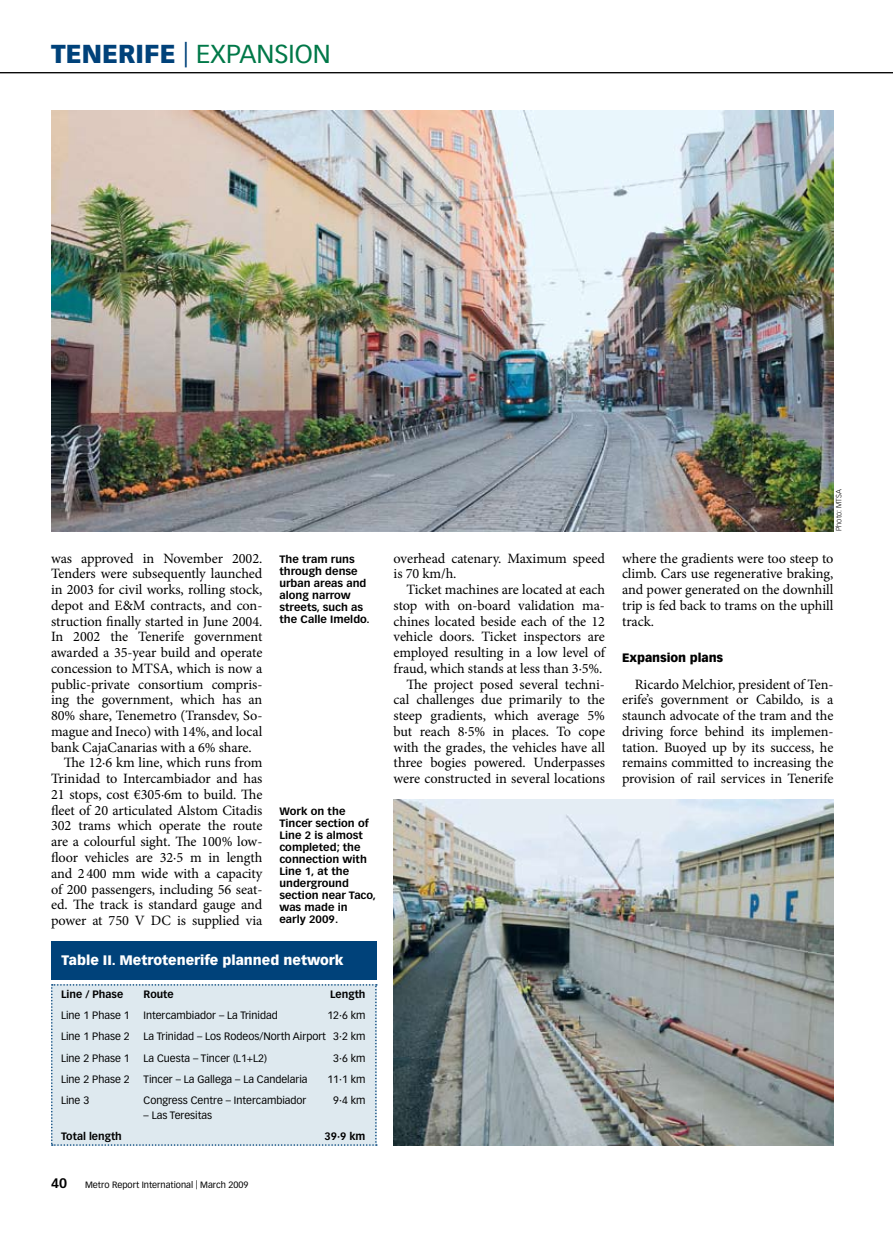
<style>
.page{position:relative;width:893px;height:1234px;background:#fff}
.page>*{position:absolute;margin:0;border:0;box-sizing:border-box;transform-origin:0 0}
.t1{font:25.5px "Vectora LT Std";color:#007848}
.t2{font:14.25px/15.8px "Minion Pro";letter-spacing:-.005em;color:#000;text-align:justify}
.t3{font:900 13.5px "Vectora LT Std";color:#fff}
.t4{font:700 13.5px "Vectora LT Std";color:#000}
.t5{font:900 12px "Vectora LT Std";letter-spacing:-.005em;color:#000}
.t6{font:10.5px "Vectora LT Std";color:#000}
.t7{font:700 10.5px/12px "Vectora LT Std";color:#000;scale:1.04 1}
.t8{font:700 10.5px "Vectora LT Std";color:#000}
.t9{font:9px "Vectora LT Std";color:#000}
.t10{font:300 7.5px "Vectora LT Std";color:#000}
.s1{font-weight:900;color:#00427a}
.s2{color:#00427a}
</style>
<div class="page">
<hr style="left:0;top:72px;width:893px;height:1px;background:#000">
<div style="left:51px;top:984px;width:326px;height:161px;background:#dee9ef"></div>
<div style="left:51px;top:940px;width:326px;height:39px;background:#00427a"></div>
<img style="left:51px;top:111px;width:782px;height:420px">
<img style="left:394px;top:799px;width:439px;height:346px">
<h1 class="t1" style="left:51px;top:39px;width:281px"><span class="s1">tenerife</span> <span class="s2">|</span> expansion</h1>
<p class="t2" style="left:51px;top:550px;width:213px">was approved in November 2002.</p>
<p class="t2" style="left:51px;top:566px;width:213px">Tenders were subsequently launched</p>
<p class="t2" style="left:51px;top:581px;width:213px">in 2003 for civil works, rolling stock,</p>
<p class="t2" style="left:51px;top:597px;width:213px">depot and E&amp;M contracts, and con-</p>
<p class="t2" style="left:51px;top:613px;width:213px">struction finally started in June 2004.</p>
<p class="t2" style="left:51px;top:629px;width:213px">In 2002 the Tenerife government</p>
<p class="t2" style="left:51px;top:644px;width:213px">awarded a 35-year build and operate</p>
<p class="t2" style="left:51px;top:660px;width:213px">concession to MTSA, which is now a</p>
<p class="t2" style="left:51px;top:676px;width:213px">public-private consortium compris-</p>
<p class="t2" style="left:51px;top:692px;width:213px">ing the government, which has an</p>
<p class="t2" style="left:51px;top:707px;width:213px">80% share, Tenemetro (Transdev, So-</p>
<p class="t2" style="left:51px;top:723px;width:213px">mague and Ineco) with 14%, and local</p>
<p class="t2" style="left:51px;top:739px;width:202px">bank CajaCanarias with a 6% share.</p>
<p class="t2" style="left:64px;top:755px;width:200px">The 12·6 km line, which runs from</p>
<p class="t2" style="left:51px;top:770px;width:213px">Trinidad to Intercambiador and has</p>
<p class="t2" style="left:51px;top:786px;width:213px">21 stops, cost €305·6m to build. The</p>
<p class="t2" style="left:51px;top:802px;width:213px">fleet of 20 articulated Alstom Citadis</p>
<p class="t2" style="left:51px;top:818px;width:213px">302 trams which operate the route</p>
<p class="t2" style="left:51px;top:833px;width:213px">are a colourful sight. The 100% low-</p>
<p class="t2" style="left:51px;top:849px;width:213px">floor vehicles are 32·5 m in length</p>
<p class="t2" style="left:51px;top:865px;width:213px">and 2400 mm wide with a capacity</p>
<p class="t2" style="left:51px;top:880px;width:213px">of 200 passengers, including 56 seat-</p>
<p class="t2" style="left:51px;top:896px;width:213px">ed. The track is standard gauge and</p>
<p class="t2" style="left:51px;top:912px;width:213px">power at 750 V DC is supplied via</p>
<p class="t7" style="left:279px;top:552px;width:88px">The tram runs through dense urban areas and along narrow streets, such as the Calle Imeldo.</p>
<p class="t7" style="left:279px;top:804px;width:94px">Work on the<br>Tincer section of<br>Line 2 is almost completed; the connection with<br>Line 1, at the underground section near Taco, was made in early 2009.</p>
<p class="t3" style="left:62px;top:951px;width:284px">Table II. Metrotenerife planned network</p>
<p class="t8" style="left:61px;top:987px;width:64px">Line / Phase</p>
<p class="t8" style="left:144px;top:987px;width:32px">Route</p>
<p class="t8" style="left:330px;top:987px;width:37px">Length</p>
<p class="t6" style="left:61px;top:1009px;width:70px">Line 1 Phase 1</p>
<p class="t6" style="left:144px;top:1009px;width:136px">Intercambiador – La Trinidad</p>
<p class="t6" style="left:327px;top:1009px;width:40px">12·6 km</p>
<p class="t6" style="left:61px;top:1030px;width:70px">Line 1 Phase 2</p>
<p class="t6" style="left:144px;top:1030px;width:224px">La Trinidad – Los Rodeos/N orth Airport 3·2 km</p>
<p class="t6" style="left:61px;top:1051px;width:70px">Line 2 Phase 1</p>
<p class="t6" style="left:144px;top:1051px;width:125px">La Cuesta – Tincer (L1+L2)</p>
<p class="t6" style="left:333px;top:1051px;width:34px">3·6 km</p>
<p class="t6" style="left:61px;top:1072px;width:70px">Line 2 Phase 2</p>
<p class="t6" style="left:144px;top:1072px;width:166px">Tincer – La Gallega – La Candelaria</p>
<p class="t6" style="left:327px;top:1072px;width:40px">11·1 km</p>
<p class="t6" style="left:61px;top:1093px;width:30px">Line 3</p>
<p class="t6" style="left:144px;top:1093px;width:164px">Congress Centre – Intercambiador</p>
<p class="t6" style="left:333px;top:1093px;width:34px">9·4 km</p>
<p class="t6" style="left:144px;top:1108px;width:70px">– Las Teresitas</p>
<p class="t8" style="left:61px;top:1129px;width:62px">Total length</p>
<p class="t8" style="left:325px;top:1129px;width:43px">39·9 km</p>
<p class="t4" style="left:51px;top:1174px;width:17px">40</p>
<p class="t9" style="left:85px;top:1178px;width:165px">Metro Report International | March 2009</p>
<p class="t2" style="left:394px;top:550px;width:213px">overhead catenary. Maximum speed is 70 km/h.</p>
<p class="t2" style="left:394px;top:581px;width:213px;text-align:right">Ticket machines are located at each stop with on-board validation ma&shy;chines located beside each of the 12 vehicle doors. Ticket inspectors are employed resulting in a low level of fraud, which stands at less than 3·5%.<br>The project posed several techni&shy;cal challenges due primarily to the steep gradients, which average 5% but reach 8·5% in places. To cope with the grades, the vehicles have all three bogies powered. Underpasses were constructed in several locations</p>
<p class="t10" style="left:834px;top:531px;width:43px;rotate:-90deg">Photo: MTSA</p>
<p class="t2" style="left:622px;top:550px;width:213px">where the gradients were too steep to climb. Cars use regenerative braking, and power generated on the downhill trip is fed back to trams on the uphill track.</p>
<p class="t5" style="left:622px;top:649px;width:103px">Expansion plans</p>
<p class="t2" style="left:622px;top:676px;width:213px;text-indent:13px">Ricardo Melchior, president of Ten&shy;erife’s government or Cabildo, is a staunch advocate of the tram and the driving force behind its implemen&shy;tation. Buoyed up by its success, he remains committed to increasing the provision of rail services in Tenerife</p>
</div>
